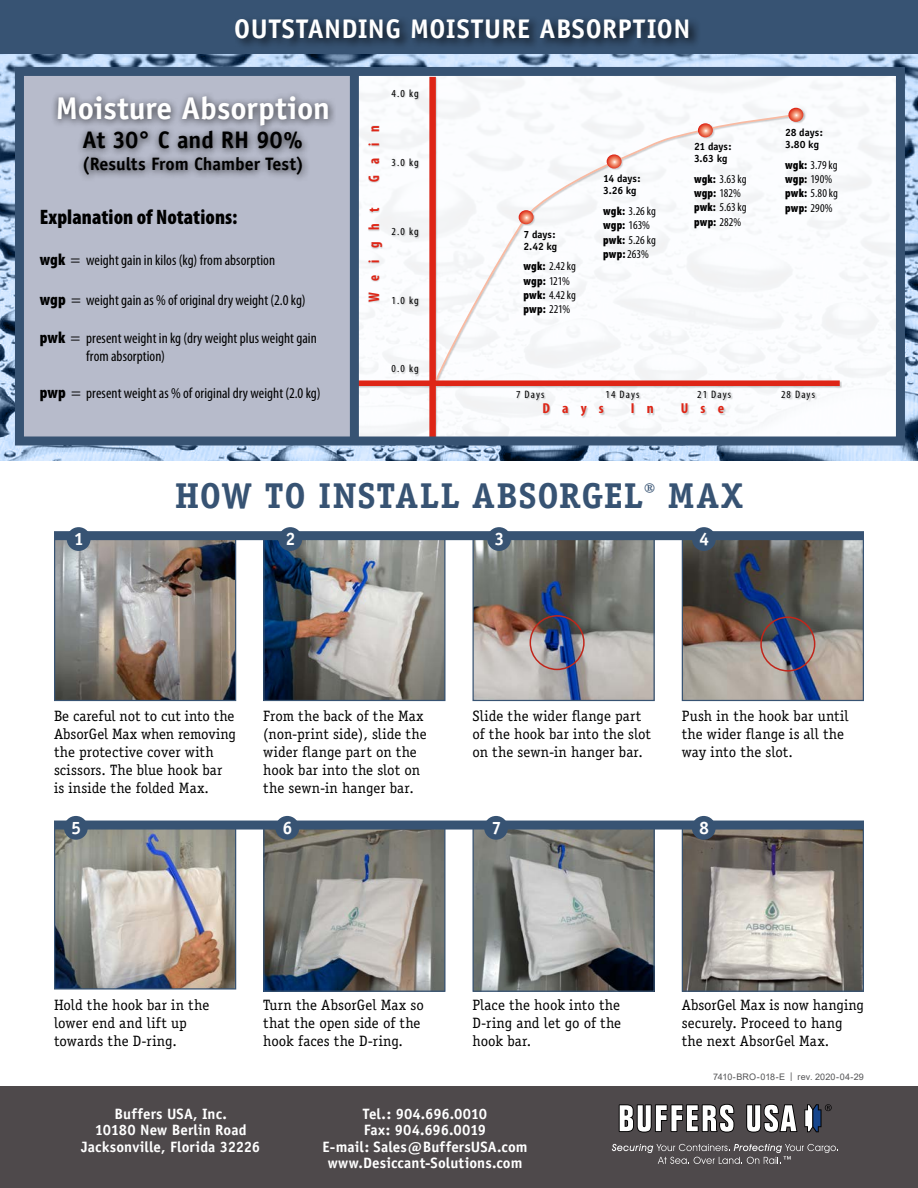
<style>
.page{position:relative;width:918px;height:1188px;background:#fff}
.page>*{position:absolute;margin:0;border:0;box-sizing:border-box;transform-origin:0 0}
.t1{font:700 36px "Officina Serif";letter-spacing:.025em;color:#375373}
.t2{font:700 31.5px "Officina Sans";letter-spacing:-.005em;color:#fff}
.t3{font:700 27px "Officina Sans";letter-spacing:.02em;color:#fff}
.t4{font:700 24px "Officina Sans";letter-spacing:-.005em;color:#000}
.t5{font:900 condensed 21px "Myriad Pro";letter-spacing:.005em;color:#000}
.t6{font:700 18px "Officina Sans";letter-spacing:-.005em;color:#000}
.t7{font:700 18px "Officina Sans";color:#fff}
.t8{font:700 condensed 15.3px "Myriad Pro";letter-spacing:.8em;color:#de2516;scale:.94 1}
.t9{font:15px/18px "Officina Serif";color:#000}
.t10{font:condensed 15px/18px "Myriad Pro";letter-spacing:.005em;color:#000}
.t11{font:700 15px/16.5px "Officina Sans";letter-spacing:.005em;color:#fff;text-align:center}
.t12{font:700 condensed 14.4px "Myriad Pro";letter-spacing:.795em;color:#de2516;scale:1.06 1}
.t13{font:condensed 12px/14.4px "Myriad Pro";color:#000}
.t14{font:condensed 10.8px "Myriad Pro";letter-spacing:.1em;color:#000;scale:1.06 1}
.t15{font:700 10.5px/12.6px "Officina Sans";color:#000}
.t16{font:9px "Arial";letter-spacing:.015em;color:#545455}
.s1{font-weight:900;font-size:16.5px}
.s2{font-size:16.5px}
.s3{font-weight:900}
</style>
<div class="page">
<svg style="left:0;top:54px;width:918px;height:407px;background:#9cb5d3"></svg>
<div style="left:0;top:0;width:918px;height:54px;background:#375373"></div>
<div style="left:0;top:1087px;width:918px;height:101px;background:#4e494b"></div>
<div style="left:66px;top:69px;width:837px;height:371px;background:#fff"></div>
<div style="left:357px;top:77px;width:485px;height:365px;background:#fbfcfe"></div>
<div style="left:429px;top:77px;width:7px;height:363px;background:#de2516"></div>
<div style="left:358px;top:380px;width:482px;height:6px;background:#de2516"></div>
<svg style="left:435px;top:112px;width:366px;height:269px"></svg>
<svg style="left:519px;top:210px;width:15px;height:14px"></svg>
<svg style="left:607px;top:154px;width:15px;height:15px"></svg>
<svg style="left:698px;top:123px;width:15px;height:14px"></svg>
<svg style="left:788px;top:108px;width:15px;height:14px"></svg>
<div style="left:17px;top:68px;width:336px;height:371px;background:#b7bbcb"></div>
<div style="left:51px;top:90px;width:286px;height:93px;background:#000;opacity:.75"></div>
<div style="left:15px;top:67px;width:890px;height:379px;border:9px solid #375373"></div>
<div style="left:350px;top:68px;width:9px;height:371px;background:#375373"></div>
<svg style="left:804px;top:1104px;width:28px;height:28px"></svg>
<svg style="left:619px;top:1104px;width:115px;height:29px"></svg>
<svg style="left:746px;top:1104px;width:51px;height:29px"></svg>
<svg style="left:612px;top:1144px;width:226px;height:20px"></svg>
<img style="left:265px;top:830px;width:179px;height:160px">
<div style="left:263px;top:827px;width:183px;height:165px;border:1px solid #375373"></div>
<img style="left:474px;top:830px;width:179px;height:160px">
<div style="left:472px;top:827px;width:183px;height:165px;border:1px solid #375373"></div>
<img style="left:684px;top:830px;width:178px;height:160px">
<div style="left:682px;top:827px;width:182px;height:165px;border:1px solid #375373"></div>
<img style="left:56px;top:540px;width:178px;height:159px">
<div style="left:54px;top:537px;width:182px;height:164px;border:1px solid #375373"></div>
<img style="left:265px;top:540px;width:179px;height:159px">
<div style="left:263px;top:537px;width:183px;height:164px;border:1px solid #375373"></div>
<img style="left:474px;top:540px;width:179px;height:159px">
<div style="left:472px;top:537px;width:183px;height:164px;border:1px solid #375373"></div>
<img style="left:684px;top:540px;width:178px;height:159px">
<div style="left:682px;top:537px;width:182px;height:164px;border:1px solid #375373"></div>
<img style="left:56px;top:830px;width:178px;height:158px">
<div style="left:54px;top:825px;width:182px;height:165px;border:1px solid #375373"></div>
<div style="left:54px;top:531px;width:810px;height:9px;background:#375373"></div>
<div style="left:54px;top:821px;width:810px;height:9px;background:#375373"></div>
<div style="left:275px;top:816px;width:24px;height:24px;background:#375373;border-radius:50%"></div>
<div style="left:484px;top:816px;width:24px;height:24px;background:#375373;border-radius:50%"></div>
<div style="left:692px;top:816px;width:24px;height:24px;background:#375373;border-radius:50%"></div>
<div style="left:67px;top:527px;width:24px;height:24px;background:#375373;border-radius:50%"></div>
<div style="left:278px;top:527px;width:24px;height:24px;background:#375373;border-radius:50%"></div>
<div style="left:487px;top:527px;width:24px;height:24px;background:#375373;border-radius:50%"></div>
<div style="left:692px;top:527px;width:24px;height:24px;background:#375373;border-radius:50%"></div>
<div style="left:64px;top:816px;width:24px;height:24px;background:#375373;border-radius:50%"></div>
<div style="left:760px;top:616px;width:55px;height:56px;border:2px solid #c1261b;border-radius:50%"></div>
<div style="left:530px;top:615px;width:55px;height:55px;border:2px solid #c1261b;border-radius:50%"></div>
<div style="left:233px;top:16px;width:468px;height:34px;background:#000;opacity:.75"></div>
<h3 class="t3" style="left:234px;top:12px;width:458px">OUTSTANDING MOISTURE ABSORPTION</h3>
<h2 class="t2" style="left:56px;top:89px;width:276px">Moisture Absorption</h2>
<h3 class="t4" style="left:83px;top:125px;width:222px">At 30° C and RH 90%</h3>
<p class="t6" style="left:82px;top:152px;width:224px">(Results From Chamber Test)</p>
<h3 class="t5" style="left:40px;top:205px;width:199px">Explanation of Notations:</h3>
<p class="t10" style="left:40px;top:251px;width:237px"><span class="s1">wgk</span> <span class="s2">=</span> weight gain in kilos (kg) from absorption</p>
<p class="t10" style="left:40px;top:291px;width:267px"><span class="s1">wgp</span> <span class="s2">=</span> weight gain as % of original dry weight (2.0 kg)</p>
<p class="t10" style="left:86px;top:328px;width:232px;text-indent:-46px"><span class="s1">pwk</span> <span class="s2">=</span> present weight in kg (dry weight plus weight gain from absorption)</p>
<p class="t10" style="left:40px;top:384px;width:282px"><span class="s1">pwp</span> <span class="s2">=</span> present weight as % of original dry weight (2.0 kg)</p>
<p class="t14" style="left:392px;top:87px;width:27px">4.0 kg</p>
<p class="t8" style="left:365px;top:182px;width:63px;rotate:-90deg">Gain</p>
<p class="t14" style="left:392px;top:156px;width:27px">3.0 kg</p>
<p class="t8" style="left:365px;top:302px;width:101px;rotate:-90deg">Weight</p>
<p class="t14" style="left:392px;top:225px;width:27px">2.0 kg</p>
<p class="t14" style="left:392px;top:293px;width:27px">1.0 kg</p>
<p class="t14" style="left:392px;top:362px;width:27px">0.0 kg</p>
<p class="t15" style="left:524px;top:228px;width:35px">7 days:<br>2.42 kg</p>
<p class="t13" style="left:524px;top:259px;width:54px"><span class="s3">wgk:</span> 2.42 kg <span class="s3">wgp:</span> 121% <span class="s3">pwk:</span> 4.42 kg <span class="s3">pwp:</span> 221%</p>
<p class="t15" style="left:603px;top:172px;width:39px">14 days:<br>3.26 kg</p>
<p class="t13" style="left:603px;top:204px;width:54px"><span class="s3">wgk:</span> 3.26 kg <span class="s3">wgp:</span> 163% <span class="s3">pwk:</span> 5.26 kg <span class="s3">pwp:</span> 263%</p>
<p class="t15" style="left:694px;top:140px;width:39px;line-height:12px">21 days:<br>3.63 kg</p>
<p class="t13" style="left:694px;top:171px;width:54px"><span class="s3">wgk:</span> 3.63 kg <span class="s3">wgp:</span> 182% <span class="s3">pwk:</span> 5.63 kg <span class="s3">pwp:</span> 282%</p>
<p class="t15" style="left:785px;top:126px;width:39px;line-height:12px">28 days:<br>3.80 kg</p>
<p class="t13" style="left:785px;top:157px;width:54px"><span class="s3">wgk:</span> 3.79 kg <span class="s3">wgp:</span> 190% <span class="s3">pwk:</span> 5.80 kg <span class="s3">pwp:</span> 290%</p>
<p class="t14" style="left:516px;top:387px;width:28px">7 Days</p>
<p class="t14" style="left:605px;top:387px;width:34px">14 Days</p>
<p class="t14" style="left:697px;top:387px;width:34px">21 Days</p>
<p class="t14" style="left:781px;top:387px;width:34px">28 Days</p>
<p class="t12" style="left:542px;top:399px;width:60px">Days</p>
<p class="t12" style="left:631px;top:399px;width:23px">I n</p>
<p class="t12" style="left:681px;top:399px;width:42px">Use</p>
<h1 class="t1" style="left:175px;top:474px;width:570px">HOW TO INSTALL ABSORGEL<sup>®</sup> MAX</h1>
<p class="t7" style="left:74px;top:528px;width:12px">1</p>
<p class="t7" style="left:286px;top:528px;width:12px">2</p>
<p class="t7" style="left:494px;top:528px;width:12px">3</p>
<p class="t7" style="left:699px;top:528px;width:12px">4</p>
<p class="t9" style="left:54px;top:707px;width:184px">Be careful not to cut into the<br>AbsorGel Max when removing the protective cover with scissors. The blue hook bar is inside the folded Max.</p>
<p class="t7" style="left:71px;top:816px;width:12px">5</p>
<p class="t9" style="left:263px;top:707px;width:165px">From the back of the Max (non-print side), slide the wider flange part on the hook bar into the slot on the sewn-in hanger bar.</p>
<p class="t9" style="left:472px;top:707px;width:180px">Slide the wider flange part of the hook bar into the slot on the sewn-in hanger bar.</p>
<p class="t9" style="left:682px;top:707px;width:168px">Push in the hook bar until the wider flange is all the way into the slot.</p>
<p class="t7" style="left:283px;top:816px;width:12px">6</p>
<p class="t7" style="left:491px;top:816px;width:12px">7</p>
<p class="t7" style="left:699px;top:816px;width:12px">8</p>
<p class="t9" style="left:54px;top:996px;width:157px">Hold the hook bar in the lower end and lift up towards the D-ring.</p>
<p class="t9" style="left:263px;top:996px;width:162px">Turn the AbsorGel Max so that the open side of the hook faces the D-ring.</p>
<p class="t9" style="left:472px;top:996px;width:150px;text-align:justify">Place the hook into the D-ring and let go of the hook bar.</p>
<p class="t9" style="left:682px;top:996px;width:184px">AbsorGel Max is now hanging securely. Proceed to hang the next AbsorGel Max.</p>
<p class="t11" style="left:81px;top:1105px;width:180px">Buffers USA, Inc.<br>10180 New Berlin Road<br>Jacksonville, Florida 32226</p>
<p class="t11" style="left:323px;top:1105px;width:206px">Tel.: 904.696.0010<br>Fax: 904.696.0019<br>E-mail: Sales@BuffersUSA.com www.Desiccant-Solutions.com</p>
<p class="t16" style="left:713px;top:1071px;width:152px">7410-BRO-018-E | rev. 2020-04-29</p>
</div>
